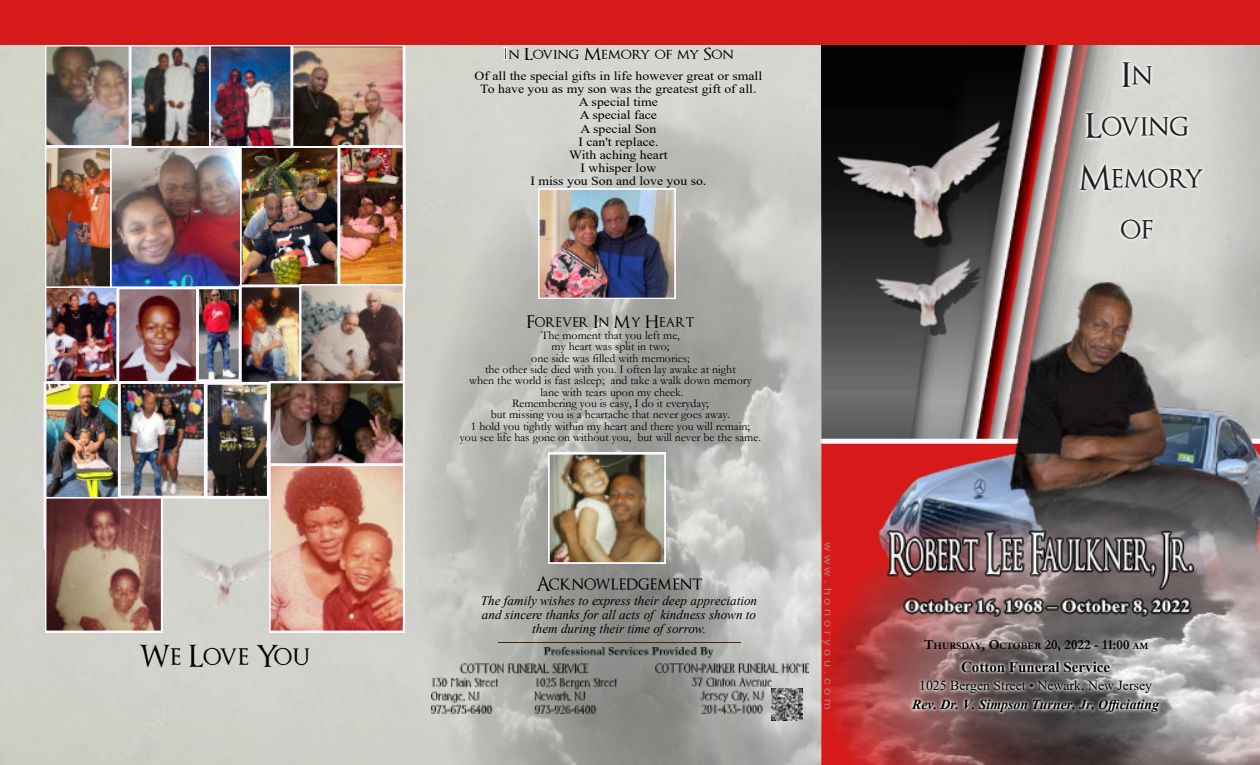
<style>
.page{position:relative;width:1260px;height:765px;background:#fff}
.page>*{position:absolute;margin:0;border:0;box-sizing:border-box;transform-origin:0 0}
.t1{font:33.62px/51.1px "Optimus Princeps";color:#231f20;text-align:center}
.t2{font:30px "Optimus Princeps";letter-spacing:-.025em;color:#000}
.t3{font:20px "Optimus Princeps";color:#000}
.t4{font:17.25px "Optimus Princeps";color:#000}
.t5{font:16.25px "Optimus Princeps";color:#000;scale:1.1 1}
.t6{font:700 15px "Times New Roman";color:#000}
.t7{font:italic 700 13.75px "Times New Roman";color:#000}
.t8{font:13.75px "Times New Roman";color:#000}
.t9{font:700 13.75px "Garamond";color:#000}
.t10{font:italic 13.12px/13.8px "Times New Roman";color:#000;text-align:center}
.t11{font:12.5px/13.1px "Times New Roman";color:#000;text-align:center;scale:1.1 1}
.t12{font:11.88px/11.4px "Garamond";color:#000;text-align:center}
.t13{font:10.88px "Arial";letter-spacing:.285em;color:rgb(167 167 167/.68);scale:1.18 1}
.s1{font-size:9.88px}
</style>
<div class="page">
<img style="left:0;top:45px;width:1260px;height:720px">
<div style="left:337px;top:145px;width:69px;height:144px;border:3px solid #faf9ff"></div>
<img style="left:45px;top:45px;width:359px;height:587px">
<img style="left:178px;top:549px;width:96px;height:61px">
<img style="left:1130px;top:234px;width:130px;height:48px">
<img style="left:822px;top:45px;width:308px;height:394px">
<svg style="left:822px;top:439px;width:57px;height:5px"></svg>
<img style="left:879px;top:282px;width:381px;height:192px">
<img style="left:1077px;top:60px;width:129px;height:181px">
<div style="left:0;top:0;width:1260px;height:45px;background:#d61a1a"></div>
<img style="left:822px;top:474px;width:438px;height:291px">
<img style="left:888px;top:531px;width:306px;height:85px">
<img style="left:909px;top:659px;width:253px;height:55px">
<img style="left:416px;top:64px;width:406px;height:701px">
<hr style="left:498px;top:642px;width:243px;height:1px;background:#452800">
<img style="left:431px;top:647px;width:377px;height:66px">
<svg style="left:503px;top:47px;width:5px;height:13px"></svg>
<img style="left:548px;top:453px;width:118px;height:111px">
<img style="left:539px;top:189px;width:136px;height:110px">
<img style="left:833px;top:120px;width:193px;height:138px">
<img style="left:874px;top:258px;width:111px;height:79px">
<img style="left:771px;top:689px;width:32px;height:31px">
<h2 class="t2" style="left:139px;top:641px;width:172px">We Love You</h2>
<h3 class="t5" style="left:508px;top:46px;width:206px">n Loving Memory of my Son</h3>
<p class="t11" style="left:475px;top:70px;width:263px">Of all the special gifts in life however great or small<br>To have you as my son was the greatest gift of all.<br>A special time<br>A special face<br>A special Son<br>I can't replace.<br>With aching heart<br>I whisper low<br>I miss you Son and love you so.</p>
<h3 class="t4" style="left:527px;top:313px;width:169px">Forever In My Heart</h3>
<p class="t12" style="left:460px;top:331px;width:303px">The moment that you left me,<br>my heart was split in two;<br>one side was filled with memories;<br>the other side died with you. I often lay awake at night<br>when the world is fast asleep; and take a walk down memory lane with tears upon my cheek.<br>Remembering you is easy, I do it everyday;<br>but missing you is a heartache that never goes away.<br>1 hold you tightly within my heart and there you will remain;<br>you see life has gone on without you, but will never be the same.</p>
<h3 class="t3" style="left:536px;top:574px;width:168px">Acknowledgement</h3>
<p class="t10" style="left:481px;top:595px;width:278px">The family wishes to express their deep appreciation and sincere thanks for all acts of kindness shown to them during their time of sorrow.</p>
<p class="t13" style="left:832px;top:542px;width:144px;rotate:90deg">www.honoryou.com</p>
<h1 class="t1" style="left:1079px;top:51px;width:127px">In<br>Loving<br>Memory of</h1>
<p class="t9" style="left:924px;top:640px;width:226px">T<span class="s1">HURSDAY</span>, O<span class="s1">CTOBER</span> 20, 2022 - 11:00 <span class="s1">AM</span></p>
<p class="t6" style="left:961px;top:662px;width:151px">Cotton Funeral Service</p>
<p class="t8" style="left:919px;top:681px;width:234px">1025 Bergen Street • Newark, New Jersey</p>
<p class="t7" style="left:912px;top:700px;width:248px">Rev. Dr. V. Simpson Turner, Jr, Officiating</p>
</div>
